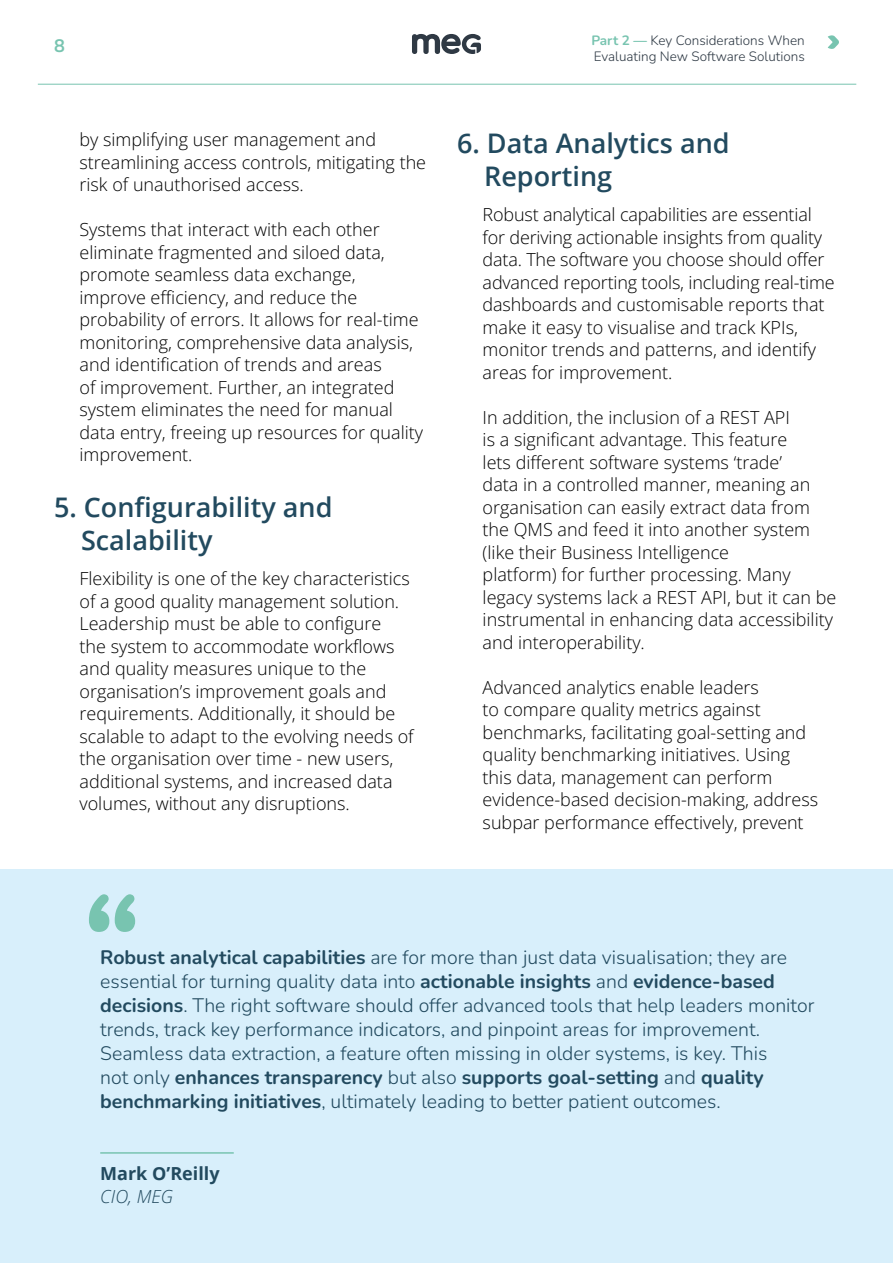
<style>
.page{position:relative;width:893px;height:1263px;background:#fff}
.page>*{position:absolute;margin:0;border:0;box-sizing:border-box;transform-origin:0 0}
.t1{font:600 27px/33px "Open Sans";color:#224a5f}
.t2{font:300 19.5px/24px "Nunito";color:#224a5f}
.t3{font:18px/22.5px "Open Sans";color:#000}
.t4{font:700 18px "Open Sans";color:#224a5f}
.t5{font:italic 18px "Open Sans";color:#224a5f}
.t6{font:700 18px "Nunito";color:#78c4b0}
.t7{font:300 13.5px/16.2px "Nunito";color:#2e3944}
.s1{font-weight:700;color:#78c4b0}
.s2{font-weight:700}
</style>
<div class="page">
<svg style="left:412px;top:34px;width:69px;height:20px"></svg>
<hr style="left:38px;top:84px;width:818px;height:1px;background:#78c4b0">
<svg style="left:828px;top:35px;width:11px;height:14px"></svg>
<div style="left:0;top:869px;width:893px;height:394px;background:#d8effb"></div>
<svg style="left:89px;top:894px;width:46px;height:38px"></svg>
<hr style="left:100px;top:1152px;width:134px;height:2px;background:#78c4b0">
<p class="t6" style="left:54px;top:33px;width:12px">8</p>
<p class="t7" style="left:591px;top:31px;width:215px"><span class="s1">Part 2 —</span> Key Considerations When<br>Evaluating New Software Solutions</p>
<p class="t3" style="left:80px;top:128px;width:348px">by simplifying user management and streamlining access controls, mitigating the risk of unauthorised access.</p>
<p class="t3" style="left:80px;top:218px;width:345px">Systems that interact with each other eliminate fragmented and siloed data, promote seamless data exchange, improve efficiency, and reduce the probability of errors. It allows for real-time monitoring, comprehensive data analysis, and identification of trends and areas<br>of improvement. Further, an integrated system eliminates the need for manual data entry, freeing up resources for quality improvement.</p>
<h1 class="t1" style="left:81px;top:490px;width:253px;text-indent:-27px">5. Configurability and<br>Scalability</h1>
<p class="t3" style="left:80px;top:567px;width:336px">Flexibility is one of the key characteristics of a good quality management solution.<br>Leadership must be able to configure<br>the system to accommodate workflows and quality measures unique to the organisation’s improvement goals and requirements. Additionally, it should be scalable to adapt to the evolving needs of the organisation over time - new users, additional systems, and increased data volumes, without any disruptions.</p>
<h1 class="t1" style="left:484px;top:126px;width:247px;text-indent:-27px">6. Data Analytics and<br>Reporting</h1>
<p class="t3" style="left:483px;top:203px;width:354px">Robust analytical capabilities are essential for deriving actionable insights from quality data. The software you choose should offer advanced reporting tools, including real-time dashboards and customisable reports that make it easy to visualise and track KPIs, monitor trends and patterns, and identify areas for improvement.</p>
<p class="t3" style="left:483px;top:406px;width:355px">In addition, the inclusion of a REST API<br>is a significant advantage. This feature<br>lets different software systems ‘trade’<br>data in a controlled manner, meaning an organisation can easily extract data from the QMS and feed it into another system (like their Business Intelligence<br>platform) for further processing. Many legacy systems lack a REST API, but it can be instrumental in enhancing data accessibility and interoperability.</p>
<p class="t3" style="left:483px;top:676px;width:337px">Advanced analytics enable leaders<br>to compare quality metrics against benchmarks, facilitating goal-setting and quality benchmarking initiatives. Using this data, management can perform evidence-based decision-making, address subpar performance effectively, prevent</p>
<p class="t2" style="left:100px;top:944px;width:716px"><span class="s2">Robust analytical capabilities</span> are for more than just data visualisation; they are essential for turning quality data into <span class="s2">actionable insights</span> and <span class="s2">evidence-based decisions</span>. The right software should offer advanced tools that help leaders monitor trends, track key performance indicators, and pinpoint areas for improvement.<br>Seamless data extraction, a feature often missing in older systems, is key. This<br>not only <span class="s2">enhances transparency</span> but also <span class="s2">supports goal-setting</span> and <span class="s2">quality benchmarking initiatives</span>, ultimately leading to better patient outcomes.</p>
<p class="t4" style="left:100px;top:1161px;width:121px">Mark O’Reilly</p>
<p class="t5" style="left:100px;top:1184px;width:75px">CIO, MEG</p>
</div>
